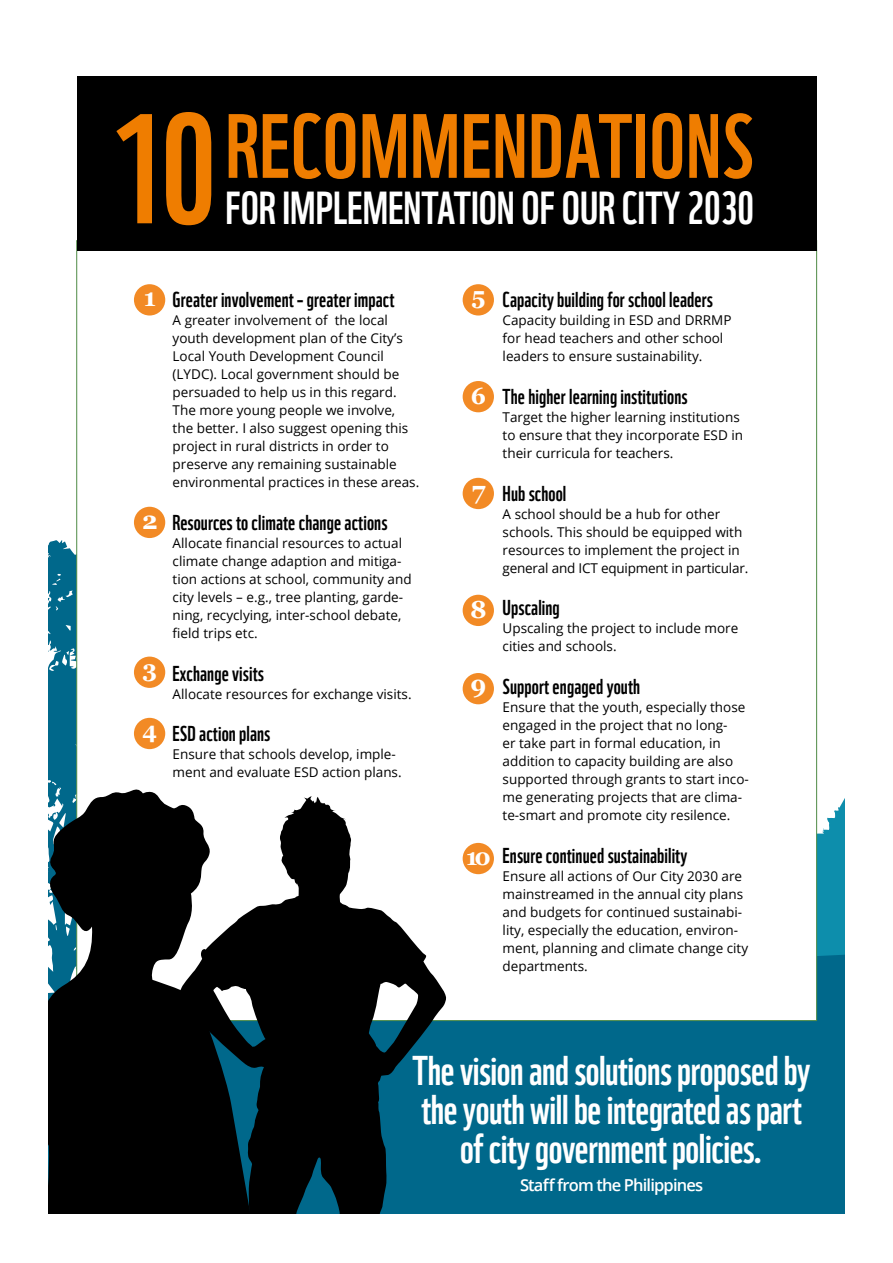
<style>
.page{position:relative;width:893px;height:1263px;background:#fff}
.page>*{position:absolute;margin:0;border:0;box-sizing:border-box;transform-origin:0 0}
.t1{font:151.65px "WWF";color:#ef7d00}
.t2{font:88.5px "WWF";letter-spacing:.01em;color:#ef7d00}
.t3{font:45px "WWF";color:#fff}
.t4{font:40.5px/39px "WWF";letter-spacing:-.01em;color:#fff;text-align:center}
.t5{font:700 24.9px "Georgia";color:#fff}
.t6{font:700 24.6px "Georgia";color:#fff}
.t7{font:700 23.55px "Georgia";color:#fff}
.t8{font:700 23.4px "Georgia";color:#fff}
.t9{font:700 22.5px "Georgia";color:#fff}
.t10{font:21px "WWF";letter-spacing:.005em;color:#000}
.t11{font:600 16.5px "Open Sans";letter-spacing:-.05em;color:#fff}
.t12{font:13.5px/18px "Open Sans";color:#000}
</style>
<div class="page">
<svg style="left:48px;top:540px;width:28px;height:244px;background:#127393"></svg>
<svg style="left:817px;top:733px;width:28px;height:219px;fill:#0d8eac"></svg>
<div style="left:447px;top:952px;width:398px;height:262px;background:#00688b"></div>
<div style="left:76px;top:240px;width:741px;height:781px;background:#fff;border:1px solid #4e8b45"></div>
<div style="left:77px;top:77px;width:739px;height:174px;background:#000"></div>
<svg style="left:265px;top:796px;width:182px;height:418px;fill:#000"></svg>
<svg style="left:48px;top:784px;width:217px;height:430px;fill:#000"></svg>
<div style="left:134px;top:284px;width:31px;height:31px;background:#f28a25;border-radius:50%"></div>
<div style="left:134px;top:507px;width:31px;height:31px;background:#f28a25;border-radius:50%"></div>
<div style="left:134px;top:718px;width:31px;height:31px;background:#f28a25;border-radius:50%"></div>
<div style="left:134px;top:657px;width:31px;height:31px;background:#f28a25;border-radius:50%"></div>
<div style="left:463px;top:284px;width:31px;height:31px;background:#f28a25;border-radius:50%"></div>
<div style="left:463px;top:381px;width:31px;height:31px;background:#f28a25;border-radius:50%"></div>
<div style="left:463px;top:478px;width:31px;height:31px;background:#f28a25;border-radius:50%"></div>
<div style="left:463px;top:595px;width:31px;height:31px;background:#f28a25;border-radius:50%"></div>
<div style="left:463px;top:673px;width:31px;height:31px;background:#f28a25;border-radius:50%"></div>
<div style="left:463px;top:843px;width:31px;height:31px;background:#f28a25;border-radius:50%"></div>
<h1 class="t1" style="left:109px;top:50px;width:109px">10</h1>
<h2 class="t2" style="left:225px;top:77px;width:529px">RECOMMENDATIONS</h2>
<h3 class="t3" style="left:225px;top:172px;width:530px">FOR IMPLEMENTATION OF OUR CITY 2030</h3>
<h3 class="t5" style="left:144px;top:279px;width:14px">1</h3>
<h3 class="t5" style="left:142px;top:501px;width:17px">2</h3>
<h3 class="t7" style="left:142px;top:651px;width:16px">3</h3>
<h3 class="t9" style="left:143px;top:713px;width:16px">4</h3>
<h3 class="t10" style="left:173px;top:283px;width:223px">Greater involvement – greater impact</h3>
<p class="t12" style="left:173px;top:311px;width:248px">A greater involvement of the local youth development plan of the City’s Local Youth Development Council (LYDC). Local government should be persuaded to help us in this regard.<br>The more young people we involve, the better. I also suggest opening this project in rural districts in order to preserve any remaining sustainable environmental practices in these areas.</p>
<h3 class="t10" style="left:173px;top:506px;width:216px">Resources to climate change actions</h3>
<p class="t12" style="left:173px;top:534px;width:240px">Allocate financial resources to actual climate change adaption and mitiga&shy;tion actions at school, community and city levels – e.g., tree planting, garde&shy;ning, recyclying, inter-school debate, field trips etc.</p>
<h3 class="t10" style="left:173px;top:657px;width:93px">Exchange visits</h3>
<p class="t12" style="left:173px;top:684px;width:240px">Allocate resources for exchange visits.</p>
<h3 class="t10" style="left:173px;top:717px;width:99px">ESD action plans</h3>
<p class="t12" style="left:173px;top:745px;width:231px">Ensure that schools develop, imple&shy;ment and evaluate ESD action plans.</p>
<h3 class="t7" style="left:471px;top:278px;width:16px">5</h3>
<h3 class="t7" style="left:471px;top:378px;width:17px">6</h3>
<h3 class="t6" style="left:472px;top:472px;width:15px">7</h3>
<h3 class="t6" style="left:470px;top:591px;width:18px">8</h3>
<h3 class="t6" style="left:471px;top:666px;width:17px">9</h3>
<h3 class="t8" style="left:466px;top:839px;width:27px">10</h3>
<h3 class="t10" style="left:503px;top:283px;width:212px">Capacity building for school leaders</h3>
<p class="t12" style="left:503px;top:311px;width:230px">Capacity building in ESD and DRRMP for head teachers and other school leaders to ensure sustainability.</p>
<h3 class="t10" style="left:503px;top:380px;width:186px">The higher learning institutions</h3>
<p class="t12" style="left:503px;top:408px;width:242px">Target the higher learning institutions to ensure that they incorporate ESD in their curricula for teachers.</p>
<h3 class="t10" style="left:503px;top:477px;width:65px">Hub school</h3>
<p class="t12" style="left:503px;top:504px;width:247px">A school should be a hub for other schools. This should be equipped with resources to implement the project in general and ICT equipment in particular.</p>
<h3 class="t10" style="left:503px;top:591px;width:59px">Upscaling</h3>
<p class="t12" style="left:503px;top:619px;width:237px">Upscaling the project to include more cities and schools.</p>
<h3 class="t10" style="left:503px;top:670px;width:139px">Support engaged youth</h3>
<p class="t12" style="left:503px;top:698px;width:248px">Ensure that the youth, especially those engaged in the project that no long-<br>er take part in formal education, in addition to capacity building are also supported through grants to start inco&shy;me generating projects that are clima&shy;te-smart and promote city resilence.</p>
<h3 class="t10" style="left:503px;top:839px;width:186px">Ensure continued sustainability</h3>
<p class="t12" style="left:503px;top:867px;width:247px">Ensure all actions of Our City 2030 are mainstreamed in the annual city plans and budgets for continued sustainabi&shy;lity, especially the education, environ&shy;ment, planning and climate change city departments.</p>
<h3 class="t4" style="left:413px;top:1047px;width:399px">The vision and solutions proposed by the youth will be integrated as part of city government policies.</h3>
<p class="t11" style="left:520px;top:1174px;width:185px">Staff from the Philippines</p>
</div>
